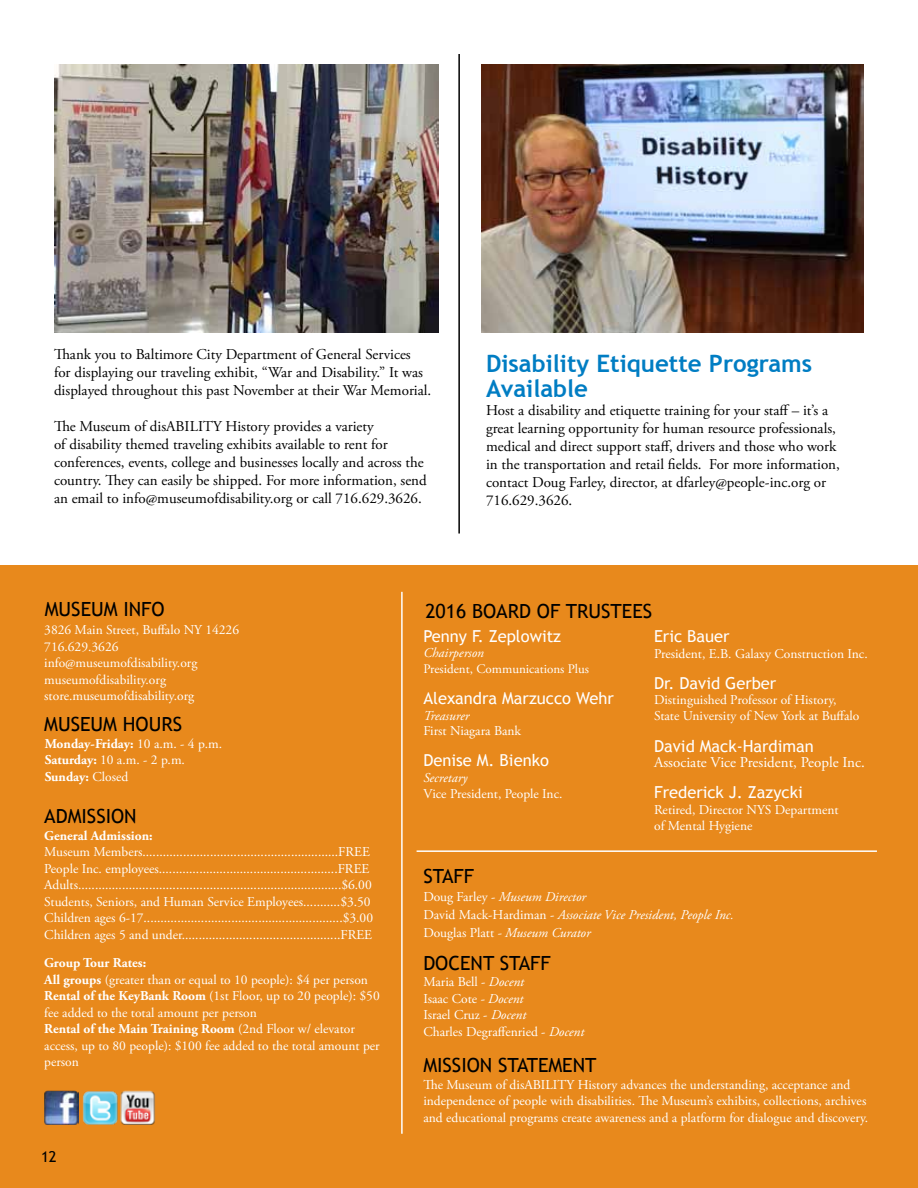
<style>
.page{position:relative;width:918px;height:1188px;background:#fff}
.page>*{position:absolute;margin:0;border:0;box-sizing:border-box;transform-origin:0 0}
.t1{font:700 24px/25.5px "Trebuchet MS";color:#007dc3}
.t2{font:19.5px "Trebuchet MS";color:#000}
.t3{font:16.5px "Trebuchet MS";color:#fff}
.t4{font:15px/18px "Adobe Garamond Pro";color:#000}
.t5{font:15px "Adobe Garamond Pro";color:#fff}
.t6{font:15px "Trebuchet MS";color:#000}
.t7{font:13.5px/16.5px "Adobe Garamond Pro";color:#fff}
.t8{font:italic 13.5px/18px "Adobe Garamond Pro";color:#fff}
.t9{font:700 13.5px/16.5px "Adobe Garamond Pro";color:#fff}
.t10{font:13.05px "Adobe Garamond Pro";color:#fff}
.s1{font-weight:400}
.s2{font-weight:700}
.s3{font-style:normal}
.s4{font-style:italic}
</style>
<div class="page">
<div style="left:0;top:566px;width:918px;height:622px;background:#e8891c"></div>
<hr style="left:401px;top:592px;width:2px;height:542px;background:#fff">
<img style="left:44px;top:1091px;width:35px;height:33px">
<img style="left:82px;top:1091px;width:36px;height:33px">
<img style="left:120px;top:1090px;width:35px;height:34px">
<hr style="left:417px;top:850px;width:460px;height:2px;background:#fff">
<img style="left:54px;top:64px;width:384px;height:268px">
<hr style="left:458px;top:54px;width:2px;height:480px;background:#000">
<img style="left:482px;top:64px;width:382px;height:268px">
<p class="t4" style="left:54px;top:345px;width:379px">Thank you to Baltimore City Department of General Services<br>for displaying our traveling exhibit, “War and Disability.” It was displayed throughout this past November at their War Memorial.</p>
<p class="t4" style="left:54px;top:417px;width:374px">The Museum of disABILITY History provides a variety<br>of disability themed traveling exhibits available to rent for conferences, events, college and businesses locally and across the country. They can easily be shipped. For more information, send an email to info@museumofdisability.org or call 716.629.3626.</p>
<h1 class="t1" style="left:486px;top:350px;width:328px">Disability Etiquette Programs<br>Available</h1>
<p class="t4" style="left:486px;top:402px;width:355px">Host a disability and etiquette training for your staff – it’s a great learning opportunity for human resource professionals, medical and direct support staff, drivers and those who work in the transportation and retail fields. For more information, contact Doug Farley, director, at dfarley@people-inc.org or 716.629.3626.</p>
<h2 class="t2" style="left:45px;top:597px;width:90px">Museum info</h2>
<p class="t7" style="left:44px;top:622px;width:196px">3826 Main Street, Buffalo NY 14226<br>716.629.3626 info@museumofdisability.org museumofdisability.org store.museumofdisability.org</p>
<h2 class="t2" style="left:44px;top:712px;width:138px">Museum Hours</h2>
<p class="t9" style="left:45px;top:736px;width:179px">Monday-Friday: <span class="s1">10 a.m. - 4 p.m.<br></span>Saturday: <span class="s1">10 a.m. - 2 p.m.<br></span>Sunday: <span class="s1">Closed</span></p>
<h2 class="t2" style="left:44px;top:805px;width:72px">Admi ssion</h2>
<p class="t9" style="left:44px;top:827px;width:110px">General Admission:</p>
<p class="t7" style="left:44px;top:844px;width:330px">Museum Members..........................................................FREE People Inc. employees.....................................................FREE Adults..............................................................................$6.00<br>Students, Seniors, and Human Service Employees...........$3.50<br>Children ages 6-17...........................................................$3.00<br>Children ages 5 and under...............................................FREE</p>
<p class="t7" style="left:44px;top:955px;width:337px"><span class="s2">Group Tour Rates:<br>All groups</span> (greater than or equal to 10 people): $4 per person <span class="s2">Rental of the KeyBank Room</span> (1st Floor, up to 20 people): $50 fee added to the total amount per person<br><span class="s2">Rental of the Main Training Room</span> (2nd Floor w/ elevator access, up to 80 people): $100 fee added to the total amount per person</p>
<p class="t6" style="left:41px;top:1148px;width:17px">12</p>
<h2 class="t2" style="left:425px;top:599px;width:187px">2016 board of trustees</h2>
<p class="t3" style="left:423px;top:626px;width:139px">Penny F. Zeplowitz</p>
<p class="t8" style="left:423px;top:644px;width:62px">Chairperson</p>
<p class="t10" style="left:423px;top:661px;width:167px">President, Communications Plus</p>
<p class="t3" style="left:423px;top:688px;width:192px">Alexandra Marzucco Wehr</p>
<p class="t8" style="left:423px;top:707px;width:47px">Treasurer</p>
<p class="t7" style="left:423px;top:723px;width:99px">First Niagara Bank</p>
<p class="t3" style="left:423px;top:751px;width:127px">Denise M. Bienko</p>
<p class="t8" style="left:423px;top:769px;width:46px">Secretary</p>
<p class="t7" style="left:423px;top:786px;width:141px">Vice President, People Inc.</p>
<p class="t3" style="left:654px;top:627px;width:77px">Eric Bauer</p>
<p class="t7" style="left:654px;top:646px;width:215px">President, E.B. Galaxy Construction Inc.</p>
<p class="t3" style="left:654px;top:673px;width:124px">Dr. David Gerber</p>
<p class="t7" style="left:654px;top:693px;width:207px;line-height:15.8px">Distinguished Professor of History,<br>State University of New York at Buffalo</p>
<p class="t3" style="left:654px;top:736px;width:161px">David Mack-Hardiman</p>
<p class="t5" style="left:654px;top:754px;width:212px">Associate Vice President, People Inc.</p>
<p class="t3" style="left:654px;top:783px;width:150px">Frederick J. Zazycki</p>
<p class="t7" style="left:654px;top:802px;width:186px;line-height:15.8px">Retired, Director NYS Department of Mental Hygiene</p>
<h2 class="t2" style="left:423px;top:865px;width:21px">Staff</h2>
<p class="t8" style="left:423px;top:889px;width:312px"><span class="s3">Doug Farley -</span> Museum Director<br><span class="s3">David Mack-Hardiman -</span> Associate Vice President, People Inc.<br><span class="s3">Douglas Platt</span> - Museum Curator</p>
<h2 class="t2" style="left:423px;top:951px;width:88px">Docent Staff</h2>
<p class="t7" style="left:423px;top:974px;width:162px">Maria Bell - <span class="s4">Docent<br></span>Isaac Cote <span class="s4">- Docent<br></span>Israel Cruz - <span class="s4">Docent<br></span>Charles Degraffenried - <span class="s4">Docent</span></p>
<h2 class="t2" style="left:423px;top:1054px;width:49px">mission</h2>
<h2 class="t2" style="left:498px;top:1054px;width:87px">statement</h2>
<p class="t7" style="left:423px;top:1077px;width:447px">The Museum of disABILITY History advances the understanding, acceptance and independence of people with disabilities. The Museum’s exhibits, collections, archives and educational programs create awareness and a platform for dialogue and discovery.</p>
</div>
